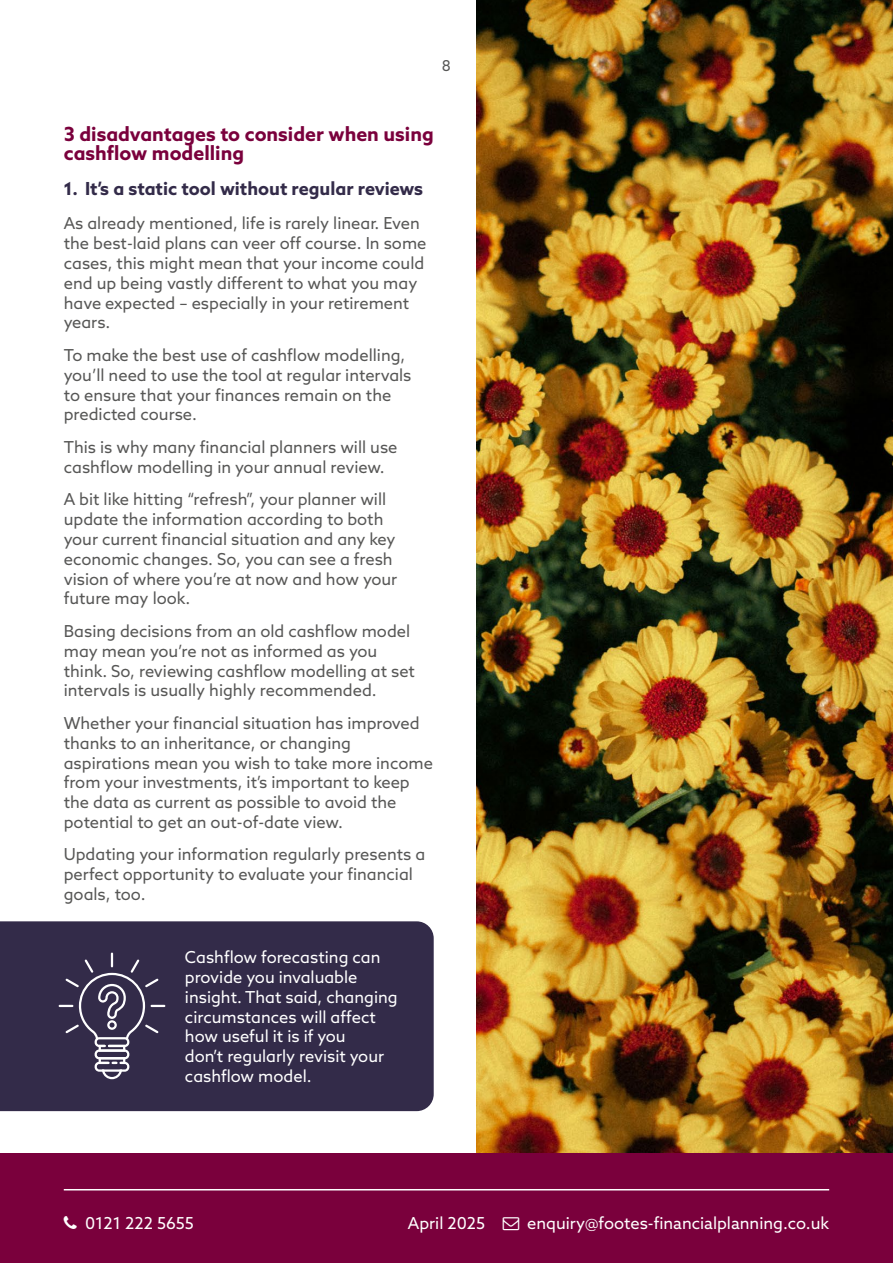
<style>
.page{position:relative;width:893px;height:1263px;background:#fff}
.page>*{position:absolute;margin:0;border:0;box-sizing:border-box;transform-origin:0 0}
.t1{font:700 19.5px/19.8px "Azo Sans";color:#7a003c}
.t2{font:700 18px "Azo Sans";color:#332b49}
.t3{font:16.5px/19.8px "Azo Sans";color:#575756}
.t4{font:16.5px/19.8px "Azo Sans";color:#fff}
.t5{font:15px "Azo Sans";color:#575756}
</style>
<div class="page">
<img style="left:476px;top:0;width:417px;height:1153px">
<div style="left:0;top:1153px;width:893px;height:110px;background:#7a003c"></div>
<hr style="left:64px;top:1189px;width:765px;height:1px;background:#fff">
<div style="left:0;top:921px;width:434px;height:190px;background:#332b49"></div>
<svg style="left:59px;top:952px;width:106px;height:127px;background:#4b435e"></svg>
<p class="t5" style="left:442px;top:56px;width:11px">8</p>
<p class="t1" style="left:64px;top:123px;width:371px">3 disadvantages to consider when using cashflow modelling</p>
<p class="t2" style="left:64px;top:177px;width:361px">1. It’s a static tool without regular reviews</p>
<p class="t3" style="left:64px;top:213px;width:364px">As already mentioned, life is rarely linear. Even the best-laid plans can veer off course. In some cases, this might mean that your income could end up being vastly different to what you may have expected – especially in your retirement years.</p>
<p class="t3" style="left:64px;top:345px;width:349px">To make the best use of cashflow modelling, you’ll need to use the tool at regular intervals to ensure that your finances remain on the predicted course.</p>
<p class="t3" style="left:64px;top:437px;width:335px">This is why many financial planners will use cashflow modelling in your annual review.</p>
<p class="t3" style="left:64px;top:489px;width:335px">A bit like hitting “refresh”, your planner will update the information according to both your current financial situation and any key economic changes. So, you can see a fresh vision of where you’re at now and how your future may look.</p>
<p class="t3" style="left:64px;top:621px;width:353px">Basing decisions from an old cashflow model may mean you’re not as informed as you think. So, reviewing cashflow modelling at set intervals is usually highly recommended.</p>
<p class="t3" style="left:64px;top:713px;width:371px">Whether your financial situation has improved thanks to an inheritance, or changing aspirations mean you wish to take more income from your investments, it’s important to keep the data as current as possible to avoid the potential to get an out-of-date view.</p>
<p class="t3" style="left:64px;top:844px;width:363px">Updating your information regularly presents a perfect opportunity to evaluate your financial goals, too.</p>
<p class="t4" style="left:185px;top:947px;width:214px">Cashflow forecasting can provide you invaluable insight. That said, changing circumstances will affect how useful it is if you<br>don’t regularly revisit your cashflow model.</p>
<p class="t4" style="left:85px;top:1213px;width:110px">0121 222 5655</p>
<p class="t4" style="left:527px;top:1213px;width:304px">enquiry@footes-financialplanning.co.uk</p>
<p class="t4" style="left:408px;top:1213px;width:79px">April 2025</p>
</div>
